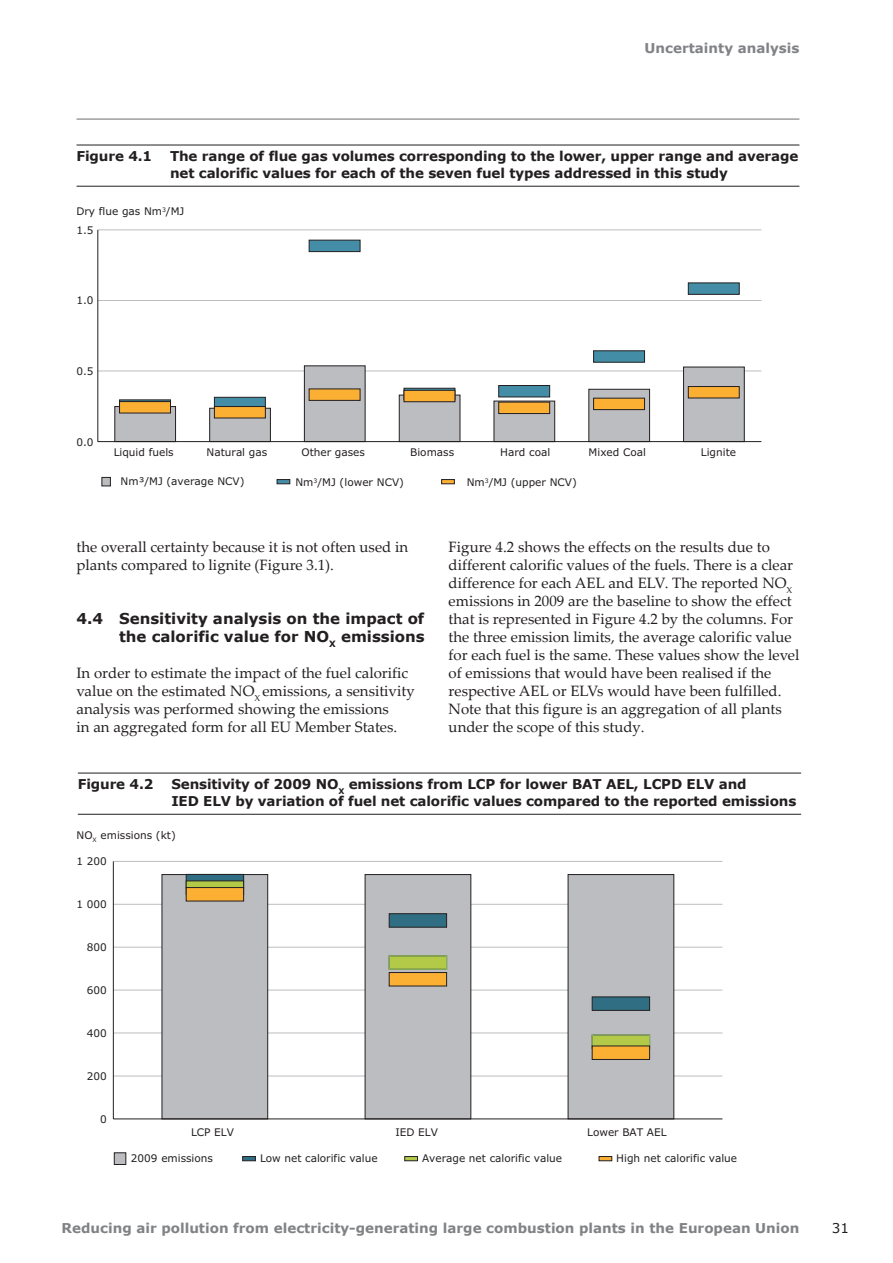
<style>
.page{position:relative;width:893px;height:1263px;background:#fff}
.page>*{position:absolute;margin:0;border:0;box-sizing:border-box;transform-origin:0 0}
.Body_Text{font:15px/18px "Palatino Linotype";color:#231f20}
.Heading_2{font:700 15px/18px "Verdana";color:#231f20;text-align:right}
.Figure_Title{font:700 13.5px/16.5px "Verdana";letter-spacing:-.01em;color:#231f20}
.t1{font:700 13.5px "Verdana";color:#808285}
.t2{font:13.5px "Verdana";color:#231f20}
.t3{font:10.5px "Verdana";color:#231f20}
</style>
<div class="page">
<hr style="left:77px;top:119px;width:722px;height:1px;background:#6c6d70">
<hr style="left:77px;top:145px;width:722px;height:1px;background:#231f20">
<hr style="left:77px;top:186px;width:722px;height:1px;background:#231f20">
<hr style="left:78px;top:773px;width:723px;height:1px;background:#231f20">
<hr style="left:78px;top:814px;width:723px;height:1px;background:#231f20">
<div style="left:102px;top:477px;width:9px;height:9px;background:#bcbdc0;border:1px solid #231f20"></div>
<svg style="left:277px;top:479px;width:13px;height:5px"></svg>
<svg style="left:441px;top:479px;width:14px;height:5px"></svg>
<hr style="left:98px;top:230px;width:663px;height:1px;background:#bcbdc0">
<hr style="left:98px;top:300px;width:663px;height:1px;background:#bcbdc0">
<hr style="left:98px;top:371px;width:663px;height:1px;background:#bcbdc0">
<svg style="left:114px;top:365px;width:631px;height:76px"></svg>
<hr style="left:97px;top:230px;width:1px;height:212px;background:#231f20">
<hr style="left:98px;top:441px;width:663px;height:1px;background:#231f20">
<div style="left:119px;top:400px;width:52px;height:11px;background:#366473"></div>
<div style="left:214px;top:397px;width:52px;height:12px;background:#438ea6;border:1px solid #231f20"></div>
<div style="left:309px;top:240px;width:51px;height:12px;background:#438ea6;border:1px solid #231f20"></div>
<svg style="left:404px;top:388px;width:51px;height:2px"></svg>
<div style="left:498px;top:385px;width:52px;height:12px;background:#438ea6;border:1px solid #231f20"></div>
<div style="left:593px;top:351px;width:52px;height:11px;background:#438ea6"></div>
<div style="left:688px;top:283px;width:51px;height:12px;background:#438ea6;border:1px solid #231f20"></div>
<div style="left:119px;top:401px;width:52px;height:12px;background:#fbb033;border:1px solid #231f20"></div>
<div style="left:214px;top:406px;width:52px;height:12px;background:#fbb033;border:1px solid #231f20"></div>
<div style="left:309px;top:389px;width:51px;height:12px;background:#fbb033;border:1px solid #231f20"></div>
<div style="left:404px;top:390px;width:51px;height:12px;background:#fbb033;border:1px solid #231f20"></div>
<div style="left:498px;top:402px;width:52px;height:12px;background:#fbb033;border:1px solid #231f20"></div>
<div style="left:593px;top:398px;width:52px;height:12px;background:#fbb033;border:1px solid #231f20"></div>
<div style="left:688px;top:386px;width:51px;height:12px;background:#fbb033;border:1px solid #231f20"></div>
<div style="left:114px;top:1152px;width:12px;height:13px;background:#bcbdc0;border:1px solid #231f20"></div>
<svg style="left:242px;top:1156px;width:14px;height:5px"></svg>
<svg style="left:405px;top:1156px;width:13px;height:5px"></svg>
<svg style="left:599px;top:1156px;width:13px;height:5px"></svg>
<hr style="left:113px;top:861px;width:609px;height:1px;background:#bcbdc0">
<hr style="left:113px;top:904px;width:609px;height:1px;background:#bcbdc0">
<hr style="left:113px;top:947px;width:609px;height:1px;background:#bcbdc0">
<hr style="left:113px;top:990px;width:609px;height:1px;background:#bcbdc0">
<hr style="left:113px;top:1033px;width:609px;height:1px;background:#bcbdc0">
<hr style="left:113px;top:1076px;width:609px;height:1px;background:#bcbdc0">
<svg style="left:162px;top:874px;width:512px;height:244px;fill:#bcbdc0"></svg>
<hr style="left:113px;top:861px;width:1px;height:258px;background:#231f20">
<hr style="left:113px;top:1118px;width:609px;height:1px;background:#231f20">
<svg style="left:186px;top:874px;width:58px;height:7px"></svg>
<div style="left:389px;top:913px;width:58px;height:14px;background:#306f83;border:1px solid #231f20"></div>
<div style="left:592px;top:997px;width:58px;height:13px;background:#306f83;border:1px solid #231f20"></div>
<div style="left:186px;top:881px;width:58px;height:13px;background:#b3ca49"></div>
<div style="left:389px;top:955px;width:58px;height:14px;background:#b3ca49"></div>
<div style="left:389px;top:955px;width:58px;height:15px;border:1px solid #90bb62"></div>
<div style="left:592px;top:1035px;width:58px;height:14px;background:#b3ca49"></div>
<div style="left:592px;top:1034px;width:58px;height:15px;border:1px solid #90bb62"></div>
<div style="left:186px;top:887px;width:58px;height:14px;background:#fbb033;border:1px solid #231f20"></div>
<div style="left:389px;top:972px;width:58px;height:14px;background:#fbb033;border:1px solid #231f20"></div>
<div style="left:592px;top:1046px;width:58px;height:14px;background:#fbb033;border:1px solid #231f20"></div>
<p class="t1" style="left:645px;top:39px;width:156px">Uncertainty analysis</p>
<p class="Figure_Title" style="left:77px;top:148px;width:77px">Figure 4.1</p>
<p class="Figure_Title" style="left:170px;top:148px;width:630px">The range of flue gas volumes corresponding to the lower, upper range and average net calorific values for each of the seven fuel types addressed in this study</p>
<p class="t3" style="left:76px;top:204px;width:109px">Dry flue gas Nm<sup>3</sup>/MJ</p>
<p class="t3" style="left:76px;top:223px;width:19px">1.5</p>
<p class="t3" style="left:76px;top:293px;width:19px">1.0</p>
<p class="t3" style="left:76px;top:364px;width:19px">0.5</p>
<p class="t3" style="left:76px;top:434px;width:19px">0.0</p>
<p class="t3" style="left:114px;top:444px;width:61px">Liquid fuels</p>
<p class="t3" style="left:207px;top:444px;width:62px">Natural gas</p>
<p class="t3" style="left:301px;top:444px;width:65px">Other gases</p>
<p class="t3" style="left:410px;top:444px;width:45px">Biomass</p>
<p class="t3" style="left:500px;top:444px;width:51px">Hard coal</p>
<p class="t3" style="left:589px;top:444px;width:59px">Mixed Coal</p>
<p class="t3" style="left:701px;top:444px;width:37px">Lignite</p>
<p class="t3" style="left:121px;top:474px;width:126px">Nm³/MJ (average NCV)</p>
<p class="t3" style="left:295px;top:475px;width:110px">Nm<sup>3</sup>/MJ (lower NCV)</p>
<p class="t3" style="left:467px;top:475px;width:112px">Nm<sup>3</sup>/MJ (upper NCV)</p>
<p class="Body_Text" style="left:77px;top:537px;width:333px">the overall certainty because it is not often used in plants compared to lignite (Figure 3.1).</p>
<p class="Heading_2" style="left:77px;top:609px;width:350px">4.4 Sensitivity analysis on the impact of the calorific value for NO<sub>X</sub> emissions</p>
<p class="Body_Text" style="left:77px;top:663px;width:340px">In order to estimate the impact of the fuel calorific value on the estimated NO<sub>X</sub> emissions, a sensitivity analysis was performed showing the emissions<br>in an aggregated form for all EU Member States.</p>
<p class="Body_Text" style="left:449px;top:537px;width:352px">Figure 4.2 shows the effects on the results due to different calorific values of the fuels. There is a clear difference for each AEL and ELV. The reported NO<sub>X </sub>emissions in 2009 are the baseline to show the effect that is represented in Figure 4.2 by the columns. For the three emission limits, the average calorific value for each fuel is the same. These values show the level of emissions that would have been realised if the respective AEL or ELVs would have been fulfilled.<br>Note that this figure is an aggregation of all plants under the scope of this study.</p>
<p class="Figure_Title" style="left:78px;top:776px;width:77px">Figure 4.2</p>
<p class="Figure_Title" style="left:171px;top:776px;width:626px">Sensitivity of 2009 NO<sub>X</sub> emissions from LCP for lower BAT AEL, LCPD ELV and<br>IED ELV by variation of fuel net calorific values compared to the reported emissions</p>
<p class="t3" style="left:77px;top:828px;width:101px">NO<sub>X</sub> emissions (kt)</p>
<p class="t3" style="left:77px;top:854px;width:32px">1 200</p>
<p class="t3" style="left:77px;top:897px;width:32px">1 000</p>
<p class="t3" style="left:87px;top:940px;width:22px">800</p>
<p class="t3" style="left:87px;top:983px;width:22px">600</p>
<p class="t3" style="left:87px;top:1026px;width:22px">400</p>
<p class="t3" style="left:87px;top:1069px;width:22px">200</p>
<p class="t3" style="left:100px;top:1111px;width:8px">0</p>
<p class="t3" style="left:191px;top:1125px;width:44px">LCP ELV</p>
<p class="t3" style="left:395px;top:1125px;width:44px">IED ELV</p>
<p class="t3" style="left:587px;top:1125px;width:81px">Lower BAT AEL</p>
<p class="t3" style="left:131px;top:1150px;width:84px">2009 emissions</p>
<p class="t3" style="left:260px;top:1150px;width:119px">Low net calorific value</p>
<p class="t3" style="left:422px;top:1150px;width:142px">Average net calorific value</p>
<p class="t3" style="left:616px;top:1150px;width:122px">High net calorific value</p>
<p class="t1" style="left:62px;top:1219px;width:739px">Reducing air pollution from electricity-generating large combustion plants in the European Union</p>
<p class="t2" style="left:832px;top:1219px;width:19px">31</p>
</div>
